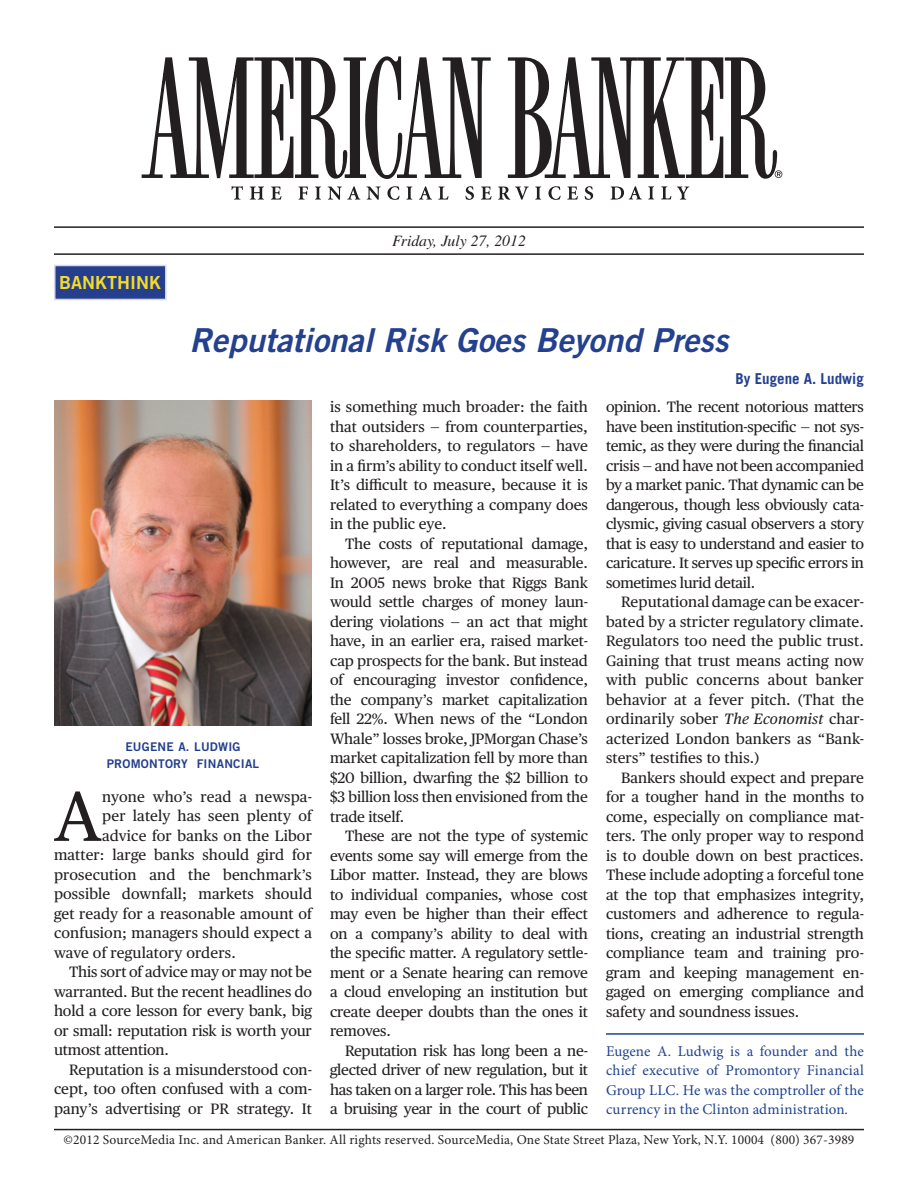
<style>
.page{position:relative;width:918px;height:1188px;background:#fff}
.page>*{position:absolute;margin:0;border:0;box-sizing:border-box;transform-origin:0 0}
.t1{font:71.25px "Publico Text";color:#231f20}
.t2{font:33px "Trade Gothic LT Std Bd 2 Obl";color:#24418f}
.t3{font:18px "Trade Gothic LT Std Bd 2";color:#f5dc27}
.t4{font:italic 15.75px "Times LT Std";color:#231f20}
.t5{font:15px/19.5px "Publico Text";color:#231f20;text-align:justify}
.t6{font:15px/19.5px "Minion Pro";letter-spacing:.01em;color:#20438e;text-align:justify}
.t7{font:700 15px "Trade Gothic LT Std";color:#24418f}
.t8{font:13.5px "Minion Pro";letter-spacing:.01em;color:#231f20}
.t9{font:12px/16.5px "Trade Gothic LT Std Bd 2";letter-spacing:.02em;color:#253f8e}
.s1{font-style:italic}
</style>
<div class="page">
<hr style="left:606px;top:1033px;width:258px;height:2px;background:#20438e">
<hr style="left:54px;top:226px;width:810px;height:2px;background:#231f20">
<hr style="left:54px;top:253px;width:810px;height:2px;background:#231f20">
<div style="left:55px;top:266px;width:111px;height:33px;background:#253f8e"></div>
<div style="left:54px;top:265px;width:112px;height:35px;border:2px solid #d6d6e8"></div>
<img style="left:54px;top:401px;width:257px;height:325px">
<svg style="left:142px;top:56px;width:349px;height:123px"></svg>
<svg style="left:507px;top:57px;width:275px;height:122px"></svg>
<svg style="left:231px;top:186px;width:12px;height:14px"></svg>
<svg style="left:250px;top:187px;width:14px;height:13px"></svg>
<svg style="left:271px;top:187px;width:11px;height:13px"></svg>
<svg style="left:298px;top:187px;width:10px;height:13px"></svg>
<svg style="left:315px;top:187px;width:6px;height:13px"></svg>
<svg style="left:328px;top:186px;width:32px;height:14px"></svg>
<svg style="left:366px;top:187px;width:15px;height:13px"></svg>
<svg style="left:387px;top:186px;width:13px;height:14px"></svg>
<svg style="left:406px;top:187px;width:6px;height:13px"></svg>
<svg style="left:419px;top:186px;width:13px;height:14px"></svg>
<svg style="left:438px;top:187px;width:11px;height:13px"></svg>
<svg style="left:465px;top:186px;width:9px;height:14px"></svg>
<svg style="left:481px;top:187px;width:11px;height:13px"></svg>
<svg style="left:498px;top:187px;width:31px;height:13px"></svg>
<svg style="left:535px;top:187px;width:6px;height:13px"></svg>
<svg style="left:548px;top:186px;width:13px;height:14px"></svg>
<svg style="left:567px;top:187px;width:11px;height:13px"></svg>
<svg style="left:585px;top:186px;width:8px;height:14px"></svg>
<svg style="left:611px;top:186px;width:31px;height:14px"></svg>
<svg style="left:648px;top:186px;width:6px;height:13px"></svg>
<svg style="left:661px;top:186px;width:10px;height:13px"></svg>
<svg style="left:677px;top:187px;width:12px;height:13px"></svg>
<hr style="left:54px;top:1129px;width:810px;height:1px;background:#231f20">
<p class="t3" style="left:59px;top:271px;width:104px">BANKTHINK</p>
<p class="t4" style="left:392px;top:232px;width:135px">Friday, July 27, 2012</p>
<h2 class="t2" style="left:190px;top:320px;width:540px">Reputational Risk Goes Beyond Press</h2>
<p class="t7" style="left:736px;top:370px;width:130px">By Eugene A. Ludwig</p>
<p class="t9" style="left:107px;top:739px;width:141px;text-indent:72px">A. LUDWIG<br>PROMONTORY FINANCIAL</p>
<p class="t9" style="left:125px;top:739px;width:34px">EUGENE</p>
<h1 class="t1" style="left:54px;top:762px;width:49px">A</h1>
<p class="t5" style="left:102px;top:786px;width:211px">nyone who’s read a newspa-</p>
<p class="t5" style="left:102px;top:805px;width:211px">per lately has seen plenty of</p>
<p class="t5" style="left:102px;top:825px;width:211px">advice for banks on the Libor</p>
<p class="t5" style="left:54px;top:844px;width:260px">matter: large banks should gird for</p>
<p class="t5" style="left:54px;top:864px;width:260px">prosecution and the benchmark’s</p>
<p class="t5" style="left:54px;top:883px;width:260px">possible downfall; markets should</p>
<p class="t5" style="left:54px;top:903px;width:259px">get ready for a reasonable amount of</p>
<p class="t5" style="left:54px;top:922px;width:260px">confusion; managers should expect a</p>
<p class="t5" style="left:54px;top:942px;width:183px">wave of regulatory orders.</p>
<p class="t5" style="left:69px;top:961px;width:244px">This sort of advice may or may not be</p>
<p class="t5" style="left:54px;top:981px;width:259px">warranted. But the recent headlines do</p>
<p class="t5" style="left:54px;top:1000px;width:259px">hold a core lesson for every bank, big</p>
<p class="t5" style="left:54px;top:1020px;width:259px">or small: reputation risk is worth your</p>
<p class="t5" style="left:54px;top:1039px;width:116px">utmost attention.</p>
<p class="t5" style="left:69px;top:1059px;width:244px">Reputation is a misunderstood con-</p>
<p class="t5" style="left:54px;top:1078px;width:259px">cept, too often confused with a com-</p>
<p class="t5" style="left:54px;top:1098px;width:259px">pany’s advertising or PR strategy. It</p>
<p class="t5" style="left:330px;top:397px;width:260px">is something much broader: the faith that outsiders — from counterparties, to shareholders, to regulators — have in a firm’s ability to conduct itself well.<br>It’s difficult to measure, because it is related to everything a company does in the public eye.</p>
<p class="t5" style="left:330px;top:533px;width:260px;text-indent:15px">The costs of reputational damage, however, are real and measurable.<br>In 2005 news broke that Riggs Bank would settle charges of money laun&shy;dering violations — an act that might have, in an earlier era, raised market&shy;cap prospects for the bank. But instead of encouraging investor confidence, the company’s market capitalization fell 22%. When news of the “London Whale” losses broke, JPMorgan Chase’s market capitalization fell by more than $20 billion, dwarfing the $2 billion to $3 billion loss then envisioned from the trade itself.</p>
<p class="t5" style="left:330px;top:826px;width:260px;text-indent:15px">These are not the type of systemic events some say will emerge from the Libor matter. Instead, they are blows to individual companies, whose cost may even be higher than their effect on a company’s ability to deal with the specific matter. A regulatory settle&shy;ment or a Senate hearing can remove a cloud enveloping an institution but create deeper doubts than the ones it removes.</p>
<p class="t5" style="left:330px;top:1040px;width:260px;text-indent:15px">Reputation risk has long been a ne&shy;glected driver of new regulation, but it has taken on a larger role. This has been a bruising year in the court of public</p>
<p class="t5" style="left:606px;top:397px;width:260px">opinion. The recent notorious matters have been institution-specific — not sys&shy;temic, as they were during the financial crisis — and have not been accompanied by a market panic. That dynamic can be dangerous, though less obviously cata&shy;clysmic, giving casual observers a story that is easy to understand and easier to caricature. It serves up specific errors in sometimes lurid detail.</p>
<p class="t5" style="left:606px;top:592px;width:260px;text-indent:15px">Reputational damage can be exacer&shy;bated by a stricter regulatory climate.<br>Regulators too need the public trust.<br>Gaining that trust means acting now with public concerns about banker behavior at a fever pitch. (That the ordinarily sober <span class="s1">The Economist</span> char&shy;acterized London bankers as “Bank&shy;sters” testifies to this.)</p>
<p class="t5" style="left:606px;top:767px;width:260px;text-indent:15px">Bankers should expect and prepare for a tougher hand in the months to come, especially on compliance mat&shy;ters. The only proper way to respond is to double down on best practices.<br>These include adopting a forceful tone at the top that emphasizes integrity, customers and adherence to regula&shy;tions, creating an industrial strength compliance team and training pro&shy;gram and keeping management en&shy;gaged on emerging compliance and safety and soundness issues.</p>
<p class="t6" style="left:606px;top:1042px;width:259px">Eugene A. Ludwig is a founder and the chief executive of Promontory Financial Group LLC. He was the comptroller of the currency in the Clinton administration.</p>
<p class="t8" style="left:64px;top:1131px;width:792px">©2012 SourceMedia Inc. and American Banker. All rights reserved. SourceMedia, One State Street Plaza, New York, N.Y. 10004 (800) 367-3989</p>
</div>
